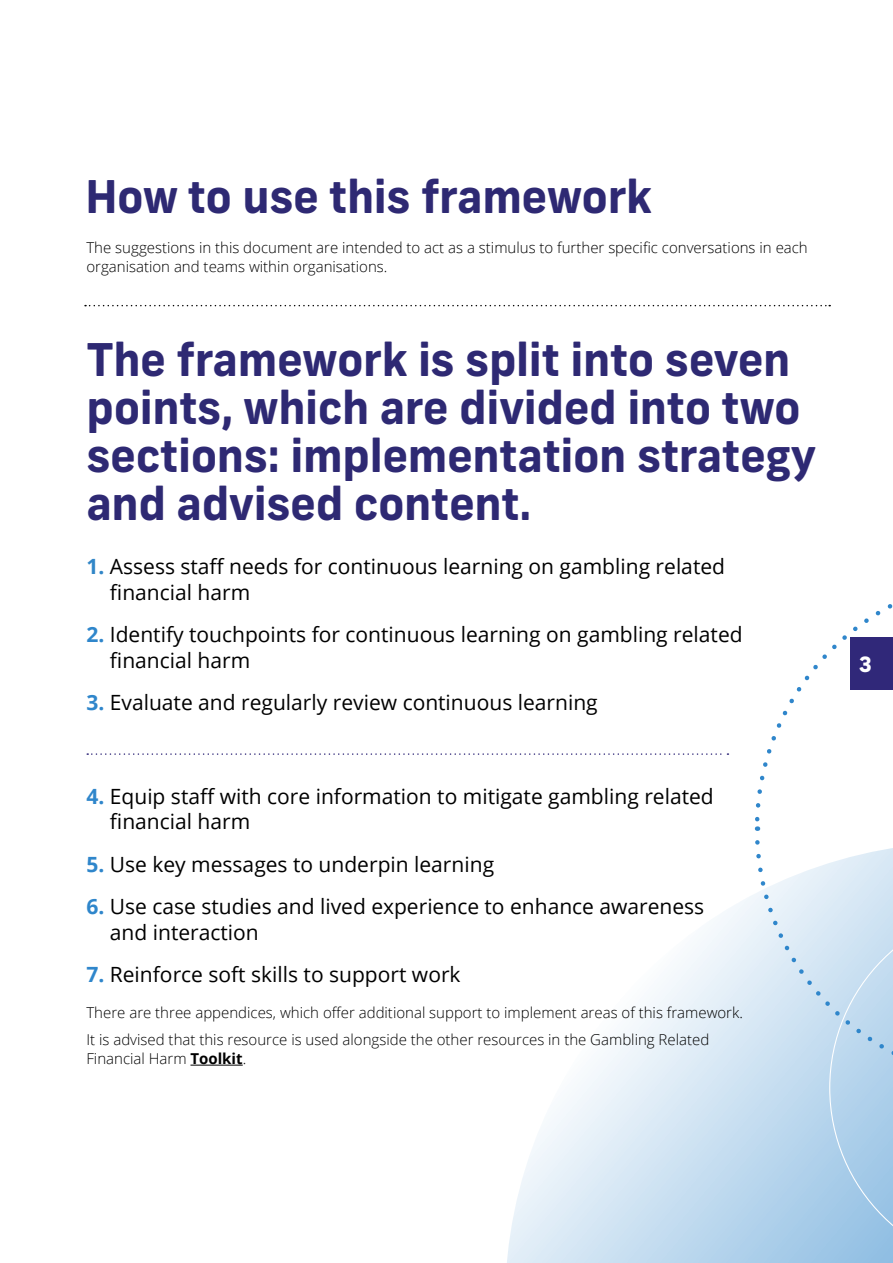
<style>
.page{position:relative;width:893px;height:1263px;background:#fff}
.page>*{position:absolute;margin:0;border:0;box-sizing:border-box;transform-origin:0 0}
.t1{font:700 45px/48px "Frank New";letter-spacing:-.01em;color:#2e2973}
.t2{font:21px/25.5px "Open Sans";color:#000}
.t3{font:800 21px "Frank New";color:#fff}
.t4{font:300 15px/18.8px "Open Sans";color:#000}
.s1{font-weight:700;color:#3186c7}
.s2{font-weight:700;color:#2f86cb}
.s3{font-weight:700}
</style>
<div class="page">
<svg style="left:507px;top:895px;width:246px;height:368px"></svg>
<svg style="left:85px;top:305px;width:745px;height:1px"></svg>
<svg style="left:754px;top:604px;width:139px;height:227px"></svg>
<svg style="left:753px;top:840px;width:140px;height:423px;background:#c4dcf0"></svg>
<hr style="left:190px;top:1065px;width:53px;height:1px;background:#000">
<svg style="left:87px;top:753px;width:641px;height:2px"></svg>
<h1 class="t1" style="left:85px;top:172px;width:569px">How to use this framework</h1>
<p class="t4" style="left:86px;top:238px;width:723px">The suggestions in this document are intended to act as a stimulus to further specific conversations in each organisation and teams within organisations.</p>
<h1 class="t1" style="left:86px;top:335px;width:731px">The framework is split into seven points, which are divided into two sections: implementation strategy and advised content.</h1>
<p class="t2" style="left:110px;top:553px;width:617px;text-indent:-23px"><span class="s1">1.</span> Assess staff needs for continuous learning on gambling related financial harm</p>
<p class="t2" style="left:110px;top:621px;width:634px;text-indent:-23px"><span class="s2">2.</span> Identify touchpoints for continuous learning on gambling related financial harm</p>
<p class="t2" style="left:86px;top:689px;width:513px"><span class="s2">3.</span> Evaluate and regularly review continuous learning</p>
<p class="t2" style="left:110px;top:783px;width:605px;text-indent:-23px"><span class="s2">4.</span> Equip staff with core information to mitigate gambling related financial harm</p>
<p class="t2" style="left:86px;top:851px;width:409px"><span class="s2">5.</span> Use key messages to underpin learning</p>
<p class="t2" style="left:110px;top:893px;width:596px;text-indent:-23px"><span class="s2">6.</span> Use case studies and lived experience to enhance awareness and interaction</p>
<p class="t2" style="left:86px;top:961px;width:376px"><span class="s2">7.</span> Reinforce soft skills to support work</p>
<p class="t4" style="left:86px;top:998px;width:658px;line-height:27.3px">There are three appendices, which offer additional support to implement areas of this framework.<br>It is advised that this resource is used alongside the other resources in the Gambling Related</p>
<p class="t4" style="left:86px;top:1049px;width:161px">Financial Harm <span class="s3">Toolkit</span>.</p>
<p class="t3" style="left:859px;top:650px;width:15px">3</p>
</div>
